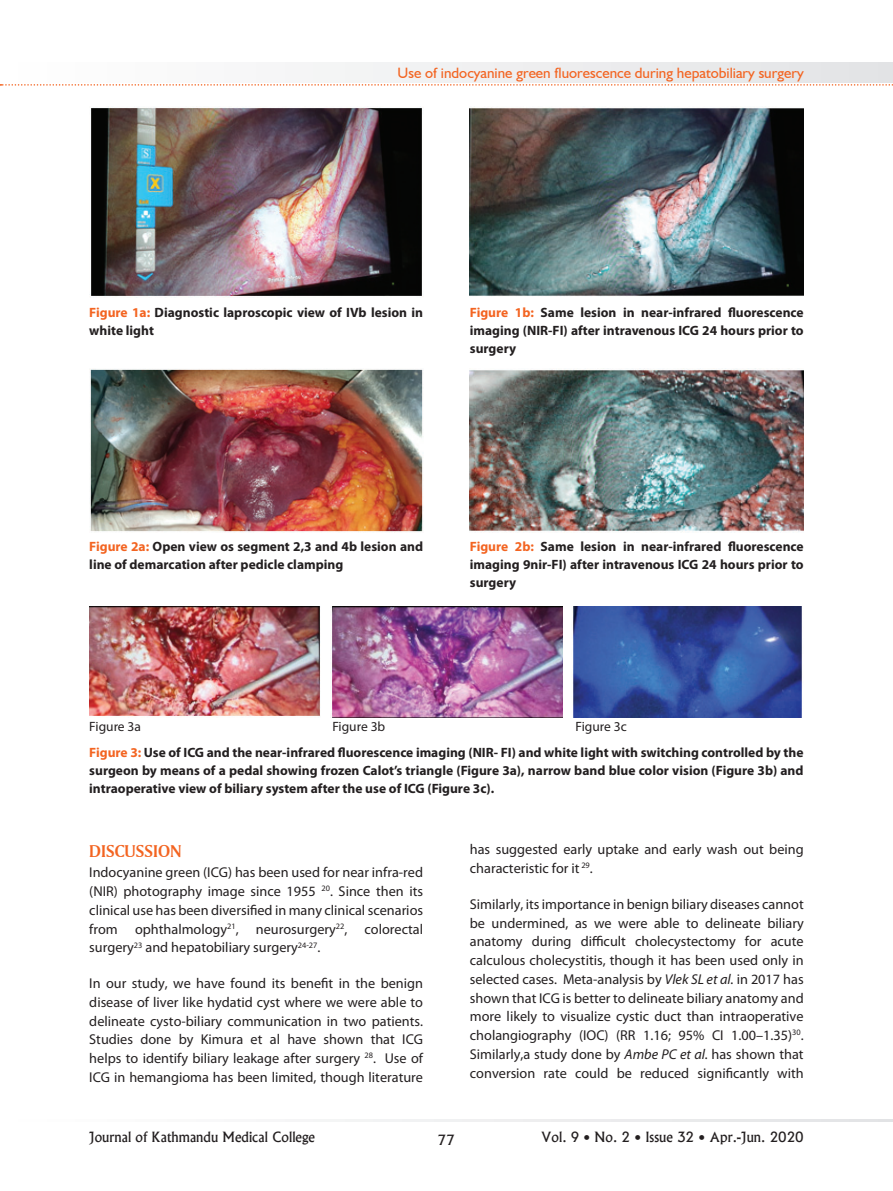
<style>
.page{position:relative;width:893px;height:1191px;background:#fff}
.page>*{position:absolute;margin:0;border:0;box-sizing:border-box;transform-origin:0 0}
.t1{font:18px "Amerigo BT Bold A";color:#f36421}
.t2{font:15px "Humanist 521 BT";color:#f36421}
.t3{font:14.25px/18.8px "Myriad Pro";color:#231f20;text-align:justify}
.t4{font:700 13.5px/18px "Myriad Pro";color:#231f20;text-align:justify}
.t5{font:13.5px "Alaska";color:#231f20}
.t6{font:13.5px "Myriad Pro";color:#231f20}
.s1{color:#f36421}
.s2{font-style:italic}
</style>
<div class="page">
<svg style="left:313px;top:1119px;width:580px;height:2px"></svg>
<svg style="left:0;top:63px;width:893px;height:23px"></svg>
<img style="left:90px;top:106px;width:332px;height:192px">
<img style="left:89px;top:369px;width:334px;height:163px">
<img style="left:470px;top:368px;width:334px;height:164px">
<img style="left:470px;top:106px;width:334px;height:191px">
<img style="left:89px;top:606px;width:231px;height:110px">
<img style="left:330px;top:606px;width:232px;height:111px">
<img style="left:573px;top:606px;width:229px;height:111px">
<p class="t2" style="left:397px;top:63px;width:408px">Use of indocyanine green fluorescence during hepatobiliary surgery</p>
<p class="t4" style="left:89px;top:302px;width:335px"><span class="s1">Figure 1a:</span> Diagnostic laproscopic view of IVb lesion in white light</p>
<p class="t4" style="left:470px;top:302px;width:335px"><span class="s1">Figure 1b:</span> Same lesion in near-infrared fluorescence imaging (NIR-FI) after intravenous ICG 24 hours prior to surgery</p>
<p class="t4" style="left:89px;top:537px;width:335px"><span class="s1">Figure 2a:</span> Open view os segment 2,3 and 4b lesion and line of demarcation after pedicle clamping</p>
<p class="t4" style="left:470px;top:537px;width:335px"><span class="s1">Figure 2b:</span> Same lesion in near-infrared fluorescence imaging 9nir-FI) after intravenous ICG 24 hours prior to surgery</p>
<p class="t6" style="left:89px;top:718px;width:53px">Figure 3a</p>
<p class="t6" style="left:332px;top:718px;width:54px">Figure 3b</p>
<p class="t6" style="left:575px;top:718px;width:53px">Figure 3c</p>
<p class="t4" style="left:89px;top:742px;width:716px"><span class="s1">Figure 3:</span> Use of ICG and the near-infrared fluorescence imaging (NIR- FI) and white light with switching controlled by the surgeon by means of a pedal showing frozen Calot’s triangle (Figure 3a), narrow band blue color vision (Figure 3b) and intraoperative view of biliary system after the use of ICG (Figure 3c).</p>
<p class="t1" style="left:89px;top:840px;width:94px">DISCUSSION</p>
<p class="t3" style="left:89px;top:863px;width:335px">Indocyanine green (ICG) has been used for near infra-red (NIR) photography image since 1955 <sup>20</sup>. Since then its clinical use has been diversified in many clinical scenarios from ophthalmology<sup>21</sup>, neurosurgery<sup>22</sup>, colorectal surgery<sup>23</sup> and hepatobiliary surgery<sup>24-27</sup>.</p>
<p class="t3" style="left:89px;top:973px;width:335px">In our study, we have found its benefit in the benign disease of liver like hydatid cyst where we were able to delineate cysto-biliary communication in two patients.<br>Studies done by Kimura et al have shown that ICG helps to identify biliary leakage after surgery <sup>28</sup>. Use of ICG in hemangioma has been limited, though literature</p>
<p class="t3" style="left:470px;top:840px;width:335px">has suggested early uptake and early wash out being characteristic for it <sup>29</sup>.</p>
<p class="t3" style="left:470px;top:894px;width:335px">Similarly, its importance in benign biliary diseases cannot be undermined, as we were able to delineate biliary anatomy during difficult cholecystectomy for acute calculous cholecystitis, though it has been used only in selected cases. Meta-analysis by <span class="s2">Vlek SL et al.</span> in 2017 has shown that ICG is better to delineate biliary anatomy and more likely to visualize cystic duct than intraoperative cholangiography (IOC) (RR 1.16; 95% CI 1.00–1.35)<sup>30</sup>.<br>Similarly,a study done by <span class="s2">Ambe PC et al.</span> has shown that conversion rate could be reduced significantly with</p>
<p class="t5" style="left:89px;top:1129px;width:227px">Journal of Kathmandu Medical College</p>
<p class="t5" style="left:438px;top:1131px;width:19px">77</p>
<p class="t5" style="left:541px;top:1129px;width:264px">Vol. 9 • No. 2 • Issue 32 • Apr.-Jun. 2020</p>
</div>
